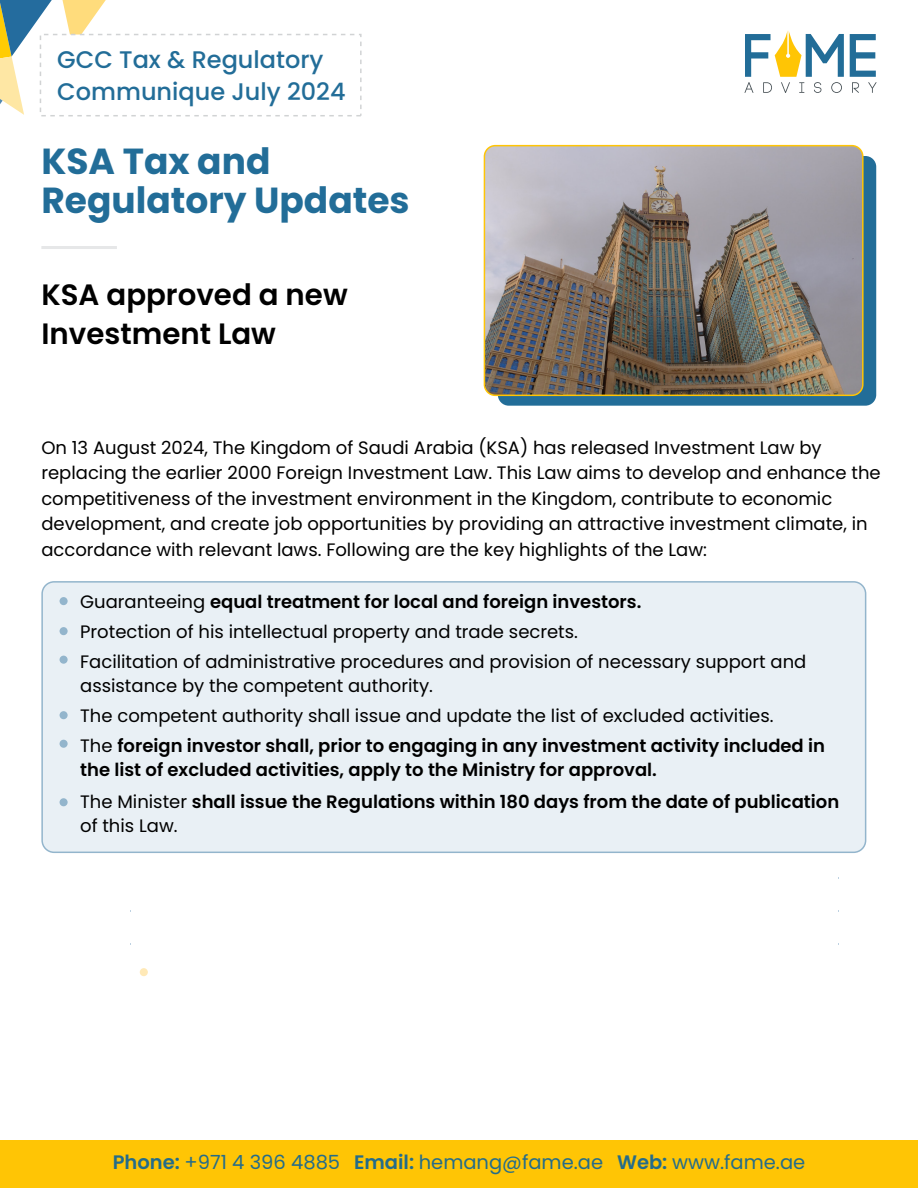
<style>
.page{position:relative;width:918px;height:1188px;background:#fff}
.page>*{position:absolute;margin:0;border:0;box-sizing:border-box;transform-origin:0 0}
.t1{font:700 36.15px/39px "Poppins";color:#226d98}
.t2{font:600 29.4px/39px "Poppins";color:#000}
.t3{font:500 24px/32.4px "Poppins";color:#226d98}
.t4{font:19.5px "Poppins";color:#246c8a}
.t5{font:18px/25.5px "Poppins";color:#000}
.t6{font:600 18px/31.5px "Poppins";color:#000}
.s1{font-weight:600}
.s2{font-weight:400}
</style>
<div class="page">
<svg style="left:744px;top:30px;width:133px;height:63px"></svg>
<div style="left:498px;top:156px;width:378px;height:250px;background:#226d98;border-radius:11px"></div>
<hr style="left:41px;top:246px;width:76px;height:3px;background:#e6e7e8">
<img style="left:484px;top:147px;width:377px;height:247px">
<div style="left:484px;top:145px;width:380px;height:251px;border:2px solid #ffc505;border-radius:11px"></div>
<div style="left:140px;top:968px;width:8px;height:8px;background:#ffe9b7;border-radius:50%"></div>
<div style="left:42px;top:582px;width:824px;height:270px;background:#e9f0f5;border-radius:12px"></div>
<div style="left:41px;top:581px;width:825px;height:272px;border:2px solid #93b5cc;border-radius:12px"></div>
<div style="left:60px;top:597px;width:8px;height:8px;background:#93b5cc;border-radius:50%"></div>
<div style="left:60px;top:627px;width:8px;height:8px;background:#93b5cc;border-radius:50%"></div>
<div style="left:60px;top:656px;width:8px;height:8px;background:#93b5cc;border-radius:50%"></div>
<div style="left:60px;top:711px;width:8px;height:8px;background:#93b5cc;border-radius:50%"></div>
<div style="left:60px;top:740px;width:8px;height:8px;background:#93b5cc;border-radius:50%"></div>
<div style="left:60px;top:798px;width:8px;height:8px;background:#93b5cc;border-radius:50%"></div>
<div style="left:0;top:1141px;width:918px;height:47px;background:#ffc505"></div>
<svg style="left:0;top:0;width:120px;height:117px"></svg>
<div style="left:40px;top:34px;width:322px;height:82px;background:#fff;border:2px dashed #d1d3d4"></div>
<h3 class="t3" style="left:57px;top:43px;width:290px">GCC Tax &amp; Regulatory<br>Communique July 2024</h3>
<h1 class="t1" style="left:41px;top:142px;width:370px">KSA Tax and<br>Regulatory Updates</h1>
<h2 class="t2" style="left:41px;top:275px;width:308px">KSA approved a new<br>Investment Law</h2>
<p class="t5" style="left:41px;top:435px;width:841px">On 13 August 2024, The Kingdom of Saudi Arabia (KSA) has released Investment Law by replacing the earlier 2000 Foreign Investment Law. This Law aims to develop and enhance the competitiveness of the investment environment in the Kingdom, contribute to economic development, and create job opportunities by providing an attractive investment climate, in accordance with relevant laws. Following are the key highlights of the Law:</p>
<p class="t5" style="left:80px;top:587px;width:728px;line-height:30px">Guaranteeing <span class="s1">equal treatment for local and foreign investors.<br></span>Protection of his intellectual property and trade secrets.<br>Facilitation of administrative procedures and provision of necessary support and</p>
<p class="t5" style="left:80px;top:671px;width:746px;line-height:30px">assistance by the competent authority.<br>The competent authority shall issue and update the list of excluded activities.<br>The <span class="s1">foreign investor shall, prior to engaging in any investment activity included in</span></p>
<p class="t6" style="left:80px;top:754px;width:761px">the list of excluded activities, apply to the Ministry for approval.<br><span class="s2">The Minister</span> shall issue the Regulations within 180 days from the date of publication</p>
<p class="t5" style="left:80px;top:813px;width:99px">of this Law.</p>
<p class="t4" style="left:113px;top:1151px;width:694px"><span class="s1">Phone:</span> +971 4 396 4885 <span class="s1">Email:</span> hemang@fame.ae <span class="s1">Web:</span> www.fame.ae</p>
</div>
